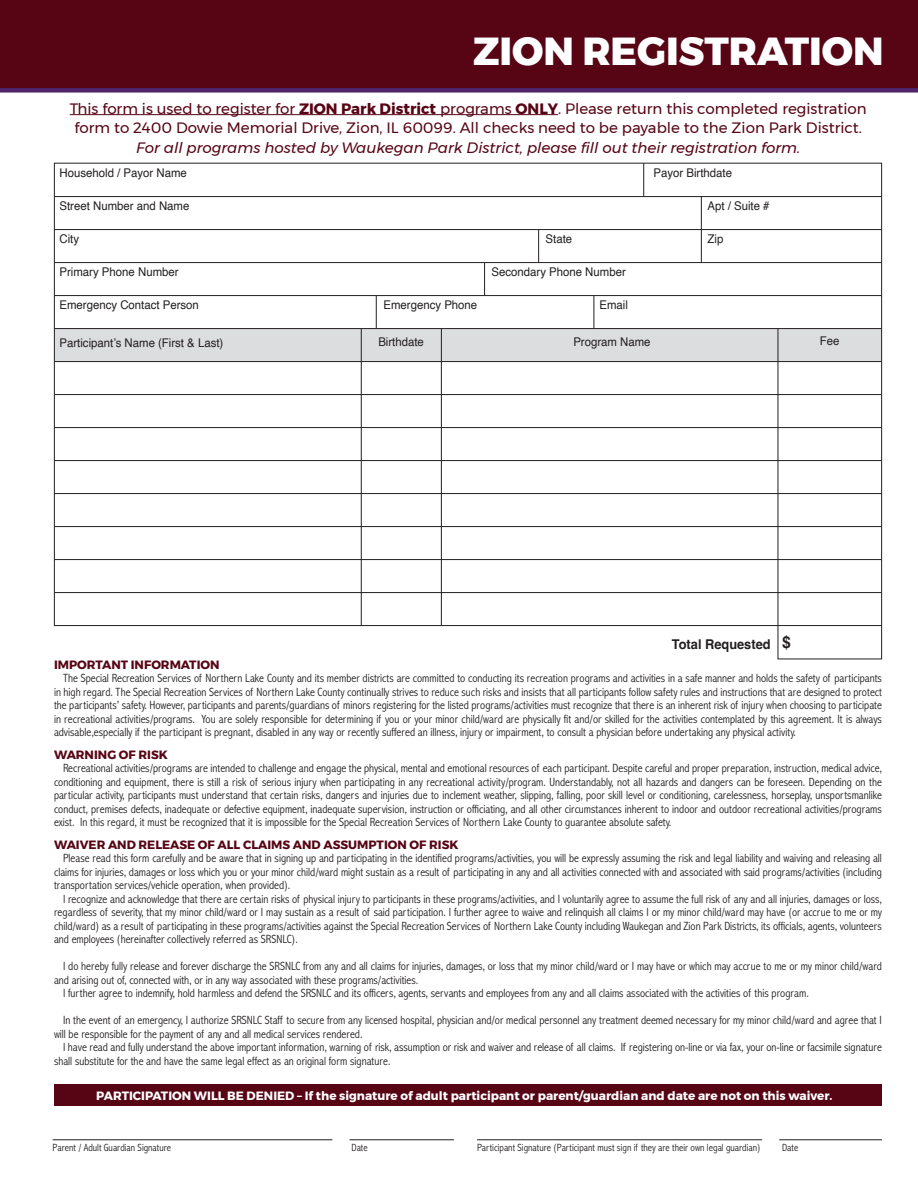
<style>
.page{position:relative;width:918px;height:1188px;background:#fff}
.page>*{position:absolute;margin:0;border:0;box-sizing:border-box;transform-origin:0 0}
.t1{font:800 39px "Montserrat";color:#fff}
.t2{font:700 16.5px "Helvetica";color:#231f20;scale:.95 1}
.t3{font:15px "Montserrat";color:#570515}
.t4{font:italic 15px "Montserrat";color:#570515}
.t5{font:700 13.5px "Helvetica";color:#231f20;scale:.95 1}
.t6{font:300 condensed 12px/13.5px "Abadi MT Std";color:#231f20;text-align:justify}
.t7{font:12px "Helvetica";color:#231f20;scale:.95 1}
.t8{font:700 12px "Montserrat";color:#fff}
.t9{font:700 12px "Montserrat";color:#570515}
.t10{font:300 condensed 10.5px "Abadi MT Std";color:#231f20}
.s1{font-weight:700}
</style>
<div class="page">
<div style="left:54px;top:329px;width:828px;height:33px;background:#dcdddf"></div>
<hr style="left:70px;top:114px;width:488px;height:1px;background:#570515">
<div style="left:54px;top:1085px;width:828px;height:21px;background:#570515"></div>
<hr style="left:53px;top:1139px;width:279px;height:1px;background:#231f20">
<hr style="left:350px;top:1139px;width:104px;height:1px;background:#231f20">
<hr style="left:477px;top:1139px;width:285px;height:1px;background:#231f20">
<hr style="left:779px;top:1139px;width:103px;height:1px;background:#231f20">
<hr style="left:54px;top:196px;width:828px;height:1px;background:#231f20">
<hr style="left:54px;top:229px;width:828px;height:1px;background:#231f20">
<hr style="left:54px;top:262px;width:828px;height:1px;background:#231f20">
<hr style="left:54px;top:295px;width:828px;height:1px;background:#231f20">
<hr style="left:54px;top:328px;width:828px;height:1px;background:#231f20">
<hr style="left:54px;top:361px;width:828px;height:1px;background:#231f20">
<hr style="left:54px;top:394px;width:828px;height:1px;background:#231f20">
<hr style="left:54px;top:427px;width:828px;height:1px;background:#231f20">
<hr style="left:54px;top:460px;width:828px;height:1px;background:#231f20">
<hr style="left:54px;top:493px;width:828px;height:1px;background:#231f20">
<hr style="left:54px;top:526px;width:828px;height:1px;background:#231f20">
<hr style="left:54px;top:559px;width:828px;height:1px;background:#231f20">
<hr style="left:54px;top:592px;width:828px;height:1px;background:#231f20">
<hr style="left:643px;top:163px;width:1px;height:34px;background:#231f20">
<hr style="left:701px;top:196px;width:1px;height:67px;background:#231f20">
<hr style="left:538px;top:230px;width:1px;height:33px;background:#231f20">
<hr style="left:484px;top:263px;width:1px;height:33px;background:#231f20">
<hr style="left:594px;top:296px;width:1px;height:33px;background:#231f20">
<hr style="left:376px;top:296px;width:1px;height:32px;background:#231f20">
<hr style="left:361px;top:329px;width:1px;height:297px;background:#231f20">
<hr style="left:441px;top:328px;width:1px;height:298px;background:#231f20">
<hr style="left:778px;top:328px;width:1px;height:331px;background:#231f20">
<hr style="left:778px;top:659px;width:104px;height:1px;background:#231f20">
<hr style="left:881px;top:626px;width:1px;height:33px;background:#231f20">
<div style="left:0;top:0;width:918px;height:90px;background:#570515"></div>
<div style="left:0;top:88px;width:918px;height:5px;background:#4e246b"></div>
<p class="t1" style="left:473px;top:19px;width:412px">ZION REGISTRATION</p>
<p class="t3" style="left:70px;top:97px;width:799px">This form is used to register for <span class="s1">ZION Park District</span> programs <span class="s1">ONLY</span>. Please return this completed registration</p>
<p class="t3" style="left:75px;top:116px;width:789px">form to 2400 Dowie Memorial Drive, Zion, IL 60099. All checks need to be payable to the Zion Park District.</p>
<p class="t4" style="left:136px;top:136px;width:666px">For all programs hosted by Waukegan Park District, please fill out their registration form.</p>
<p class="t7" style="left:60px;top:164px;width:136px">Household / Payor Name</p>
<p class="t7" style="left:654px;top:164px;width:84px">Payor Birthdate</p>
<p class="t7" style="left:60px;top:197px;width:138px">Street Number and Name</p>
<p class="t7" style="left:708px;top:197px;width:67px">Apt / Suite #</p>
<p class="t7" style="left:60px;top:230px;width:22px">City</p>
<p class="t7" style="left:546px;top:230px;width:30px">State</p>
<p class="t7" style="left:708px;top:230px;width:18px">Zip</p>
<p class="t7" style="left:60px;top:263px;width:127px">Primary Phone Number</p>
<p class="t7" style="left:492px;top:263px;width:143px">Secondary Phone Number</p>
<p class="t7" style="left:60px;top:296px;width:148px">Emergency Contact Person</p>
<p class="t7" style="left:384px;top:296px;width:100px">Emergency Phone</p>
<p class="t7" style="left:600px;top:296px;width:31px">Email</p>
<p class="t7" style="left:60px;top:334px;width:174px">Participant’s Name (First &amp; Last)</p>
<p class="t7" style="left:378px;top:332px;width:50px">Birthdate</p>
<p class="t7" style="left:573px;top:333px;width:83px">Program Name</p>
<p class="t7" style="left:820px;top:332px;width:22px">Fee</p>
<p class="t5" style="left:672px;top:636px;width:106px">Total Requested</p>
<p class="t2" style="left:782px;top:632px;width:11px">$</p>
<p class="t9" style="left:54px;top:655px;width:167px">IMPORTANT INFORMATION</p>
<p class="t6" style="left:54px;top:672px;width:830px;text-indent:9px">The Special Recreation Services of Northern Lake County and its member districts are committed to conducting its recreation programs and activities in a safe manner and holds the safety of participants in high regard. The Special Recreation Services of Northern Lake County continually strives to reduce such risks and insists that all participants follow safety rules and instructions that are designed to protect the participants’ safety. However, participants and parents/guardians of minors registering for the listed programs/activities must recognize that there is an inherent risk of injury when choosing to participate in recreational activities/programs. You are solely responsible for determining if you or your minor child/ward are physically fit and/or skilled for the activities contemplated by this agreement. It is always advisable,especially if the participant is pregnant, disabled in any way or recently suffered an illness, injury or impairment, to consult a physician before undertaking any physical activity.</p>
<p class="t9" style="left:54px;top:745px;width:115px">WARNING OF RISK</p>
<p class="t6" style="left:54px;top:762px;width:830px;text-indent:9px">Recreational activities/programs are intended to challenge and engage the physical, mental and emotional resources of each participant. Despite careful and proper preparation, instruction, medical advice, conditioning and equipment, there is still a risk of serious injury when participating in any recreational activity/program. Understandably, not all hazards and dangers can be foreseen. Depending on the particular activity, participants must understand that certain risks, dangers and injuries due to inclement weather, slipping, falling, poor skill level or conditioning, carelessness, horseplay, unsportsmanlike conduct, premises defects, inadequate or defective equipment, inadequate supervision, instruction or officiating, and all other circumstances inherent to indoor and outdoor recreational activities/programs exist. In this regard, it must be recognized that it is impossible for the Special Recreation Services of Northern Lake County to guarantee absolute safety.</p>
<p class="t9" style="left:54px;top:835px;width:406px">WAIVER AND RELEASE OF ALL CLAIMS AND ASSUMPTION OF RISK</p>
<p class="t6" style="left:54px;top:852px;width:830px;text-indent:9px">Please read this form carefully and be aware that in signing up and participating in the identified programs/activities, you will be expressly assuming the risk and legal liability and waiving and releasing all claims for injuries, damages or loss which you or your minor child/ward might sustain as a result of participating in any and all activities connected with and associated with said programs/activities (including transportation services/vehicle operation, when provided).</p>
<p class="t6" style="left:54px;top:892px;width:830px;text-indent:9px">I recognize and acknowledge that there are certain risks of physical injury to participants in these programs/activities, and I voluntarily agree to assume the full risk of any and all injuries, damages or loss, regardless of severity, that my minor child/ward or I may sustain as a result of said participation. I further agree to waive and relinquish all claims I or my minor child/ward may have (or accrue to me or my child/ward) as a result of participating in these programs/activities against the Special Recreation Services of Northern Lake County including Waukegan and Zion Park Districts, its officials, agents, volunteers and employees (hereinafter collectively referred as SRSNLC).</p>
<p class="t6" style="left:54px;top:960px;width:829px;text-indent:9px">I do hereby fully release and forever discharge the SRSNLC from any and all claims for injuries, damages, or loss that my minor child/ward or I may have or which may accrue to me or my minor child/ward and arising out of, connected with, or in any way associated with these programs/activities.</p>
<p class="t6" style="left:63px;top:987px;width:747px">I further agree to indemnify, hold harmless and defend the SRSNLC and its officers, agents, servants and employees from any and all claims associated with the activities of this program.</p>
<p class="t6" style="left:54px;top:1014px;width:829px;text-indent:9px">In the event of an emergency, I authorize SRSNLC Staff to secure from any licensed hospital, physician and/or medical personnel any treatment deemed necessary for my minor child/ward and agree that I will be responsible for the payment of any and all medical services rendered.</p>
<p class="t6" style="left:54px;top:1041px;width:829px;text-indent:9px">I have read and fully understand the above important information, warning of risk, assumption or risk and waiver and release of all claims. If registering on-line or via fax, your on-line or facsimile signature shall substitute for the and have the same legal effect as an original form signature.</p>
<p class="t8" style="left:96px;top:1086px;width:738px">PARTICIPATION WILL BE DENIED – If the signature of adult participant or parent/guardian and date are not on this waiver.</p>
<p class="t10" style="left:53px;top:1142px;width:120px">Parent / Adult Guardian Signature</p>
<p class="t10" style="left:352px;top:1142px;width:18px">Date</p>
<p class="t10" style="left:477px;top:1142px;width:285px">Participant Signature (Participant must sign if they are their own legal guardian)</p>
<p class="t10" style="left:782px;top:1142px;width:18px">Date</p>
</div>
